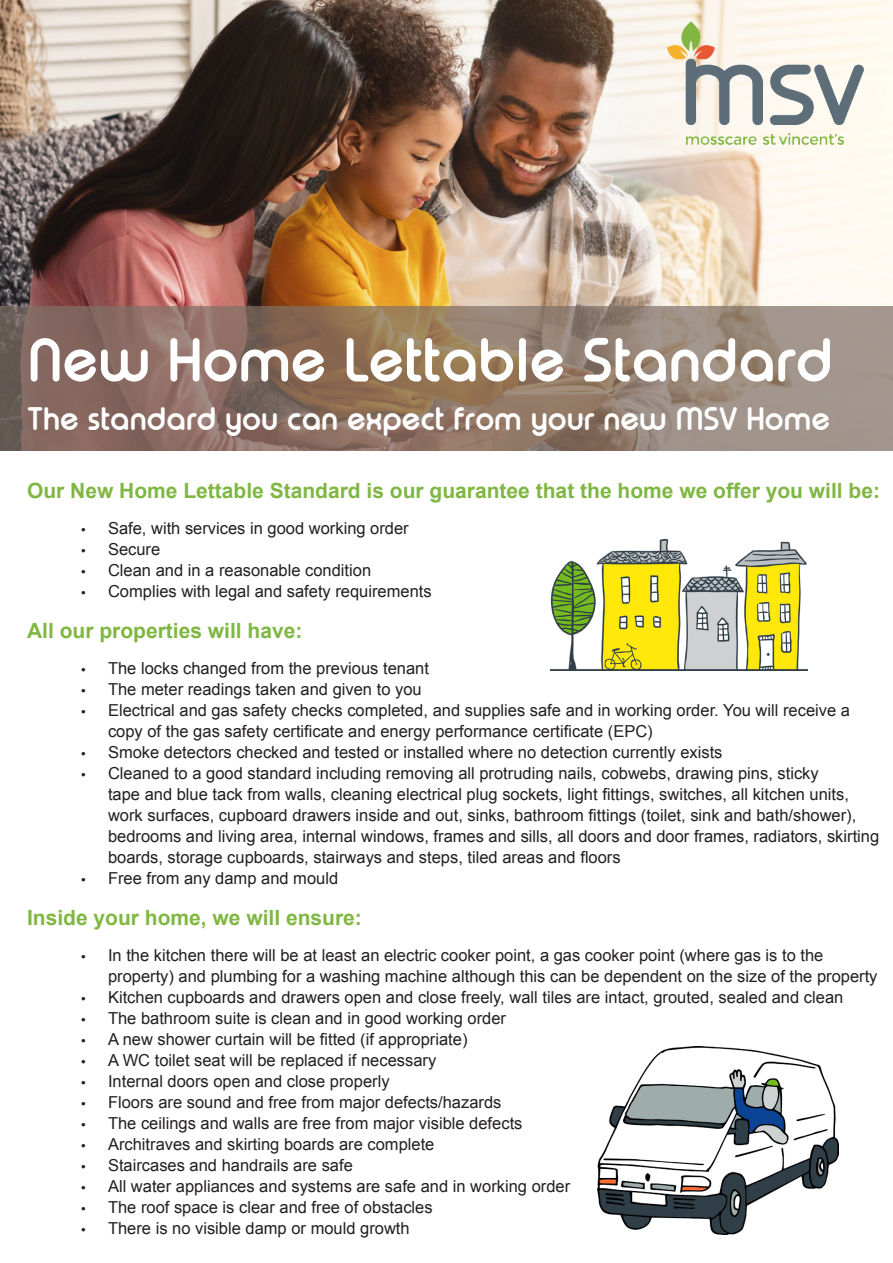
<style>
.page{position:relative;width:893px;height:1263px;background:#fff}
.page>*{position:absolute;margin:0;border:0;box-sizing:border-box;transform-origin:0 0}
.t1{font:700 57px "Typo Round";color:#fff}
.t2{font:700 30px "Typo Round";color:#fff}
.t3{font:700 21px "Arial";color:#80b742}
.t4{font:16.5px/21px "Arial";color:#231f20}
.s1{font-family:"Myriad Pro"}
</style>
<div class="page">
<img style="left:0;top:0;width:893px;height:306px">
<svg style="left:0;top:306px;width:893px;height:145px;background:#91796b"></svg>
<img style="left:668px;top:21px;width:195px;height:124px">
<img style="left:597px;top:1046px;width:242px;height:188px">
<img style="left:550px;top:539px;width:258px;height:132px">
<p class="t1" style="left:28px;top:324px;width:807px">New Home Lettable Standard</p>
<p class="t2" style="left:28px;top:400px;width:804px">The standard you can expect from your new MSV Home</p>
<p class="t3" style="left:27px;top:476px;width:855px">Our New Home Lettable Standard is our guarantee that the home we offer you will be:</p>
<p class="t4" style="left:81px;top:517px;width:329px"><span class="s1">•</span> Safe, with services in good working order</p>
<p class="t4" style="left:81px;top:538px;width:81px"><span class="s1">•</span> Secure</p>
<p class="t4" style="left:81px;top:559px;width:292px"><span class="s1">•</span> Clean and in a reasonable condition</p>
<p class="t4" style="left:81px;top:580px;width:352px"><span class="s1">•</span> Complies with legal and safety requirements</p>
<p class="t3" style="left:27px;top:617px;width:277px">All our properties will have:</p>
<p class="t4" style="left:81px;top:658px;width:349px"><span class="s1">•</span> The locks changed from the previous tenant</p>
<p class="t4" style="left:81px;top:679px;width:342px"><span class="s1">•</span> The meter readings taken and given to you</p>
<p class="t4" style="left:108px;top:700px;width:743px;text-indent:-27px"><span class="s1">•</span> Electrical and gas safety checks completed, and supplies safe and in working order. You will receive a copy of the gas safety certificate and energy performance certificate (EPC)</p>
<p class="t4" style="left:81px;top:742px;width:643px"><span class="s1">•</span> Smoke detectors checked and tested or installed where no detection currently exists</p>
<p class="t4" style="left:108px;top:763px;width:773px;text-indent:-27px"><span class="s1">•</span> Cleaned to a good standard including removing all protruding nails, cobwebs, drawing pins, sticky<br>tape and blue tack from walls, cleaning electrical plug sockets, light fittings, switches, all kitchen units, work surfaces, cupboard drawers inside and out, sinks, bathroom fittings (toilet, sink and bath/shower), bedrooms and living area, internal windows, frames and sills, all doors and door frames, radiators, skirting boards, storage cupboards, stairways and steps, tiled areas and floors</p>
<p class="t4" style="left:81px;top:868px;width:259px"><span class="s1">•</span> Free from any damp and mould</p>
<p class="t3" style="left:27px;top:904px;width:336px">Inside your home, we will ensure:</p>
<p class="t4" style="left:108px;top:945px;width:771px;text-indent:-27px"><span class="s1">•</span> In the kitchen there will be at least an electric cooker point, a gas cooker point (where gas is to the property) and plumbing for a washing machine although this can be dependent on the size of the property</p>
<p class="t4" style="left:81px;top:987px;width:764px"><span class="s1">•</span> Kitchen cupboards and drawers open and close freely, wall tiles are intact, grouted, sealed and clean</p>
<p class="t4" style="left:81px;top:1008px;width:427px"><span class="s1">•</span> The bathroom suite is clean and in good working order</p>
<p class="t4" style="left:81px;top:1029px;width:388px"><span class="s1">•</span> A new shower curtain will be fitted (if appropriate)</p>
<p class="t4" style="left:81px;top:1050px;width:357px"><span class="s1">•</span> A WC toilet seat will be replaced if necessary</p>
<p class="t4" style="left:81px;top:1071px;width:310px"><span class="s1">•</span> Internal doors open and close properly</p>
<p class="t4" style="left:81px;top:1092px;width:422px"><span class="s1">•</span> Floors are sound and free from major defects/hazards</p>
<p class="t4" style="left:81px;top:1113px;width:443px"><span class="s1">•</span> The ceilings and walls are free from major visible defects</p>
<p class="t4" style="left:81px;top:1134px;width:355px"><span class="s1">•</span> Architraves and skirting boards are complete</p>
<p class="t4" style="left:81px;top:1155px;width:273px"><span class="s1">•</span> Staircases and handrails are safe</p>
<p class="t4" style="left:81px;top:1176px;width:491px"><span class="s1">•</span> All water appliances and systems are safe and in working order</p>
<p class="t4" style="left:81px;top:1197px;width:353px"><span class="s1">•</span> The roof space is clear and free of obstacles</p>
<p class="t4" style="left:81px;top:1218px;width:330px"><span class="s1">•</span> There is no visible damp or mould growth</p>
</div>
